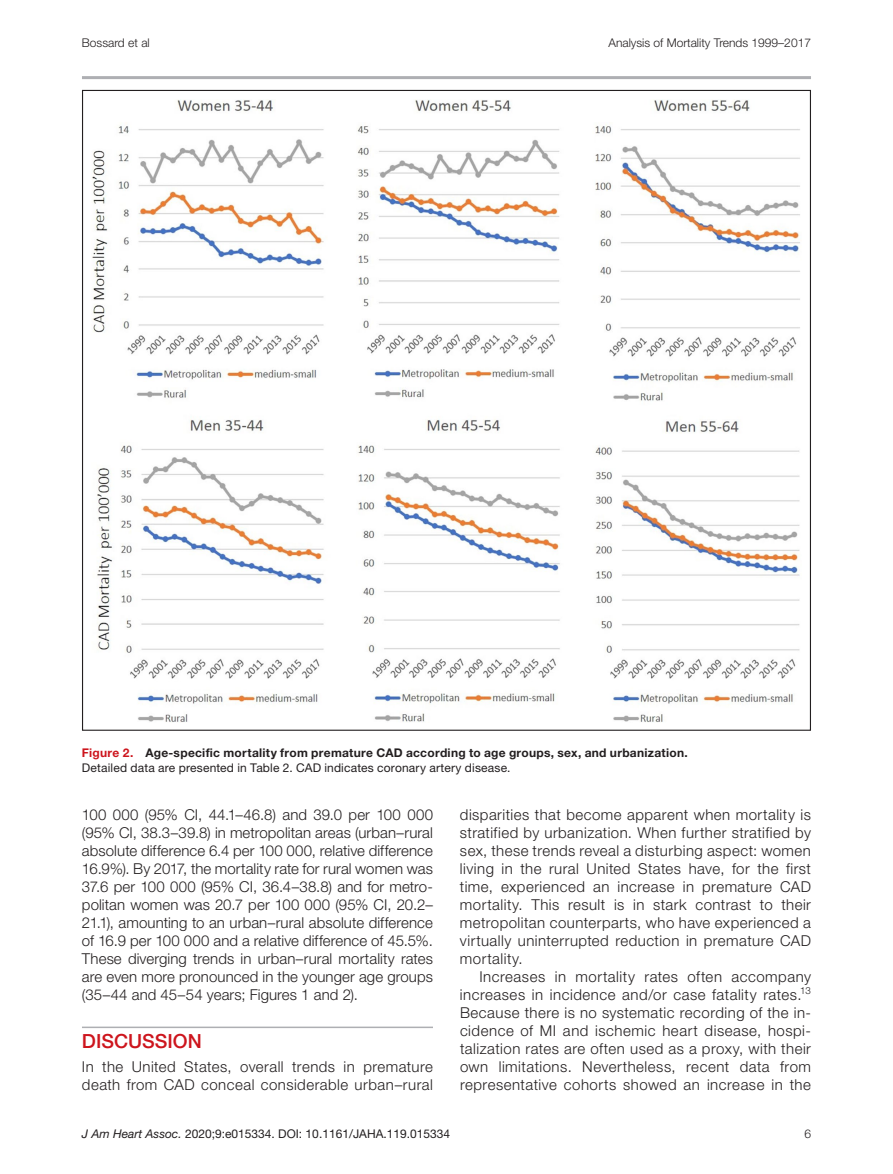
<style>
.page{position:relative;width:893px;height:1174px;background:#fff}
.page>*{position:absolute;margin:0;border:0;box-sizing:border-box;transform-origin:0 0}
.t1{font:500 19.5px "Helvetica Neue LT Std";color:#cd151d}
.t2{font:300 15px/18px "Helvetica Neue LT Std";letter-spacing:.03em;color:#231f20;text-align:justify}
.t3{font:700 12px/15px "Helvetica Neue LT Std";letter-spacing:.02em;color:#231f20}
.t4{font:12px "Helvetica Neue LT Std";color:#231f20}
.t5{font:300 12px "Helvetica Neue LT Std";color:#231f20}
.s1{color:#cd151d}
.s2{font-weight:400}
.s3{font-style:italic}
</style>
<div class="page">
<hr style="left:82px;top:1026px;width:351px;height:2px;background:#aeafb3">
<img style="left:92px;top:99px;width:708px;height:623px">
<hr style="left:82px;top:76px;width:729px;height:3px;background:#aeafb3">
<p class="t5" style="left:82px;top:35px;width:69px">Bossard et al</p>
<p class="t5" style="left:608px;top:35px;width:204px">Analysis of Mortality Trends 1999–2017</p>
<p class="t3" style="left:82px;top:745px;width:607px"><span class="s1">Figure 2.</span> Age-specific mortality from premature CAD according to age groups, sex, and urbanization.<br><span class="s2">Detailed data are presented in Table 2. CAD indicates coronary artery disease.</span></p>
<p class="t2" style="left:82px;top:805px;width:353px">100 000 (95% CI, 44.1–46.8) and 39.0 per 100 000 (95% CI, 38.3–39.8) in metropolitan areas (urban–rural absolute difference 6.4 per 100 000, relative difference 16.9%). By 2017, the mortality rate for rural women was 37.6 per 100 000 (95% CI, 36.4–38.8) and for metro&shy;politan women was 20.7 per 100 000 (95% CI, 20.2– 21.1), amounting to an urban–rural absolute difference of 16.9 per 100 000 and a relative difference of 45.5%.<br>These diverging trends in urban–rural mortality rates are even more pronounced in the younger age groups (35–44 and 45–54 years; Figures 1 and 2).</p>
<h1 class="t1" style="left:82px;top:1029px;width:121px">DISCUSSION</h1>
<p class="t2" style="left:82px;top:1057px;width:353px">In the United States, overall trends in premature death from CAD conceal considerable urban–rural</p>
<p class="t2" style="left:460px;top:805px;width:353px">disparities that become apparent when mortality is stratified by urbanization. When further stratified by sex, these trends reveal a disturbing aspect: women living in the rural United States have, for the first time, experienced an increase in premature CAD mortality. This result is in stark contrast to their metropolitan counterparts, who have experienced a virtually uninterrupted reduction in premature CAD mortality.</p>
<p class="t2" style="left:460px;top:967px;width:353px;text-indent:20px">Increases in mortality rates often accompany increases in incidence and/or case fatality rates.<sup>13<br></sup>Because there is no systematic recording of the in&shy;cidence of MI and ischemic heart disease, hospi&shy;talization rates are often used as a proxy, with their own limitations. Nevertheless, recent data from representative cohorts showed an increase in the</p>
<p class="t4" style="left:82px;top:1126px;width:370px"><span class="s3">J Am Heart Assoc.</span> 2020;9:e015334. DOI: 10.1161/JAHA.119.015334</p>
<p class="t5" style="left:804px;top:1126px;width:8px">6</p>
</div>
